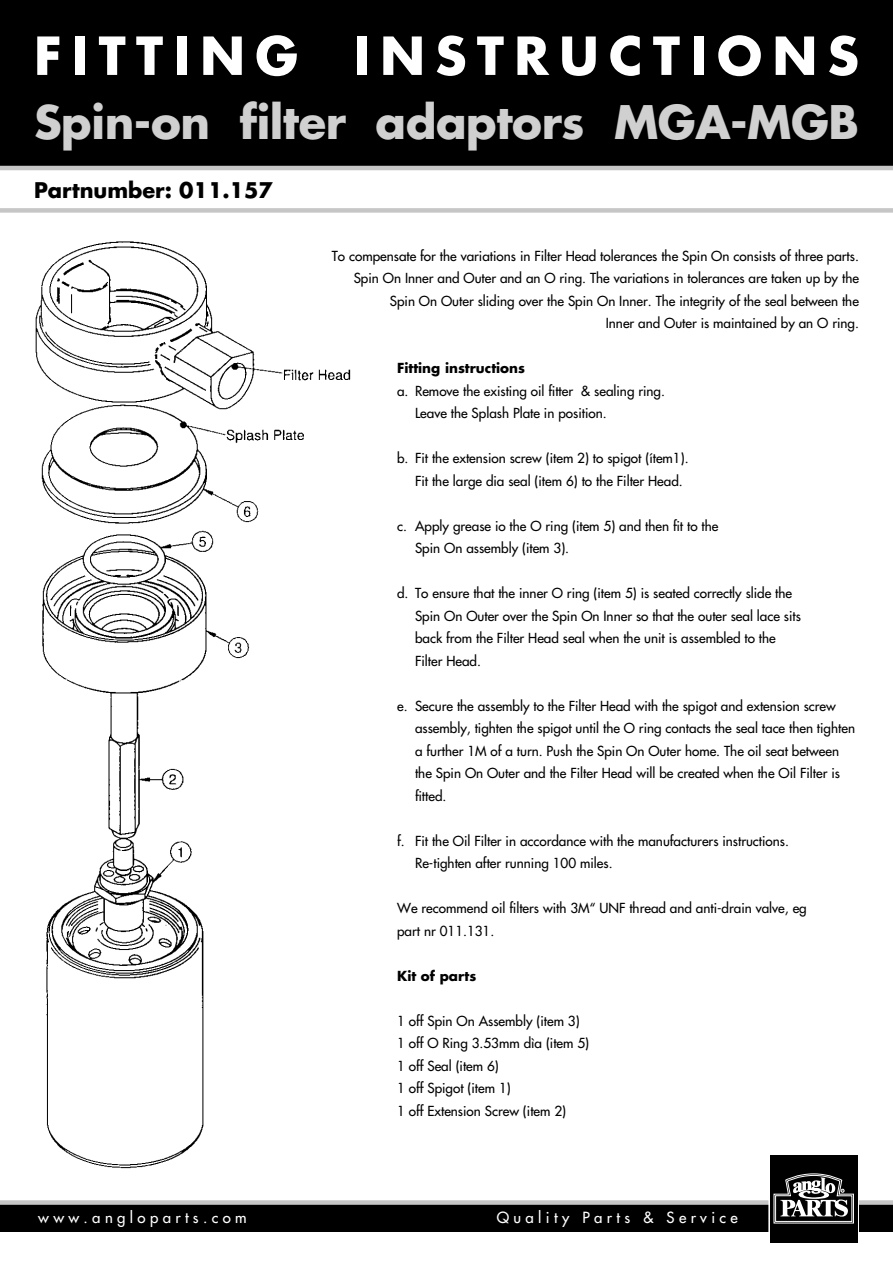
<style>
.page{position:relative;width:893px;height:1263px;background:#fff}
.page>*{position:absolute;margin:0;border:0;box-sizing:border-box;transform-origin:0 0}
.t1{font:700 51px "Futura";letter-spacing:.2em;color:#fff}
.t2{font:700 45px "Futura";letter-spacing:-.01em;color:#d0d0d0}
.t3{font:700 21px "Futura";color:#000}
.t4{font:15px "Futura";letter-spacing:.29em;color:#fff}
.t5{font:13.5px/22.5px "Futura";color:#000}
.t6{font:700 13.5px "Futura";color:#000}
</style>
<div class="page">
<div style="left:0;top:0;width:893px;height:169px;background:#000"></div>
<div style="left:0;top:1204px;width:893px;height:27px;background:#000"></div>
<div style="left:0;top:1200px;width:893px;height:5px;background:#c6c6c6"></div>
<svg style="left:768px;top:1155px;width:91px;height:88px"></svg>
<div style="left:770px;top:1156px;width:87px;height:87px;background:#000"></div>
<svg style="left:773px;top:1173px;width:81px;height:51px"></svg>
<hr style="left:0;top:166px;width:893px;height:4px;background:#c6c6c6">
<div style="left:0;top:208px;width:893px;height:5px;background:#c6c6c6"></div>
<img style="left:35px;top:241px;width:316px;height:928px">
<h1 class="t1" style="left:34px;top:20px;width:826px">FITTING INSTRUCTIONS</h1>
<h2 class="t2" style="left:34px;top:91px;width:826px">Spin-on filter adaptors MGA-MGB</h2>
<h3 class="t3" style="left:34px;top:175px;width:240px">Partnumber: 011.157</h3>
<p class="t5" style="left:332px;top:244px;width:529px;text-align:right">To compensate for the variations in Filter Head tolerances the Spin On consists of three parts.<br>Spin On Inner and Outer and an O ring. The variations in tolerances are taken up by the Spin On Outer sliding over the Spin On Inner. The integrity of the seal between the<br>Inner and Outer is maintained by an O ring.</p>
<p class="t6" style="left:397px;top:359px;width:129px">Fitting instructions</p>
<p class="t5" style="left:415px;top:379px;width:251px;text-indent:-18px">a. Remove the existing oil fitter &amp; sealing ring.<br>Leave the Splash Plate in position.</p>
<p class="t5" style="left:415px;top:447px;width:275px;text-indent:-18px">b. Fit the extension screw (item 2) to spigot (ítem1).<br>Fit the large dia seal (item 6) to the Filter Head.</p>
<p class="t5" style="left:415px;top:514px;width:305px;text-indent:-18px">c. Apply grease io the O ring (item 5) and then fit to the<br>Spin On assembly (item 3).</p>
<p class="t5" style="left:415px;top:582px;width:387px;text-indent:-18px">d. To ensure that the inner O ring (item 5) is seated correctly slide the Spin On Outer over the Spin On Inner so that the outer seal lace sits back from the Filter Head seal when the unit is assembled to the Filter Head.</p>
<p class="t5" style="left:415px;top:694px;width:441px;text-indent:-18px">e. Secure the assembly to the Filter Head with the spigot and extension screw assembly, tighten the spigot until the O ring contacts the seal tace then tighten a further 1M of a turn. Push the Spin On Outer home. The oil seat between the Spin On Outer and the Filter Head will be created when the Oil Filter is fitted.</p>
<p class="t5" style="left:415px;top:829px;width:375px;text-indent:-18px">f. Fit the Oil Filter in accordance with the manufacturers instructions.<br>Re-tighten after running 100 miles.</p>
<p class="t5" style="left:397px;top:897px;width:411px">We recommend oil filters with 3M“ UNF thread and anti-drain valve, eg part nr 011.131.</p>
<p class="t6" style="left:397px;top:966px;width:81px">Kit of parts</p>
<p class="t5" style="left:397px;top:1009px;width:194px">1 off Spin On Assembly (item 3)<br>1 off O Ring 3.53mm dìa (item 5)<br>1 off Seal (item 6)<br>1 off Spigot (item 1)<br>1 off Extension Screw (item 2)</p>
<p class="t4" style="left:38px;top:1208px;width:210px">www.angloparts.com</p>
<p class="t4" style="left:497px;top:1208px;width:242px">Quality Parts &amp; Service</p>
</div>
